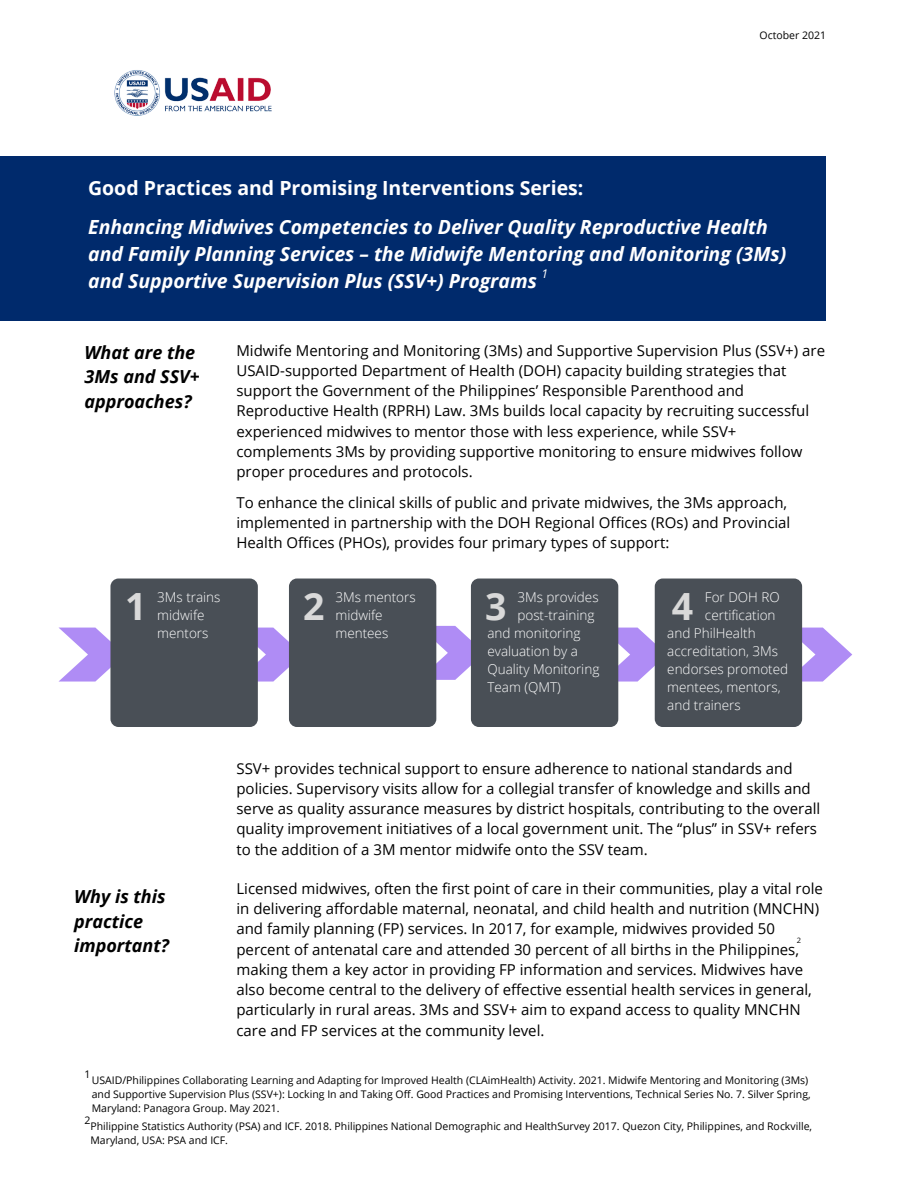
<style>
.page{position:relative;width:918px;height:1188px;background:#fff}
.page>*{position:absolute;margin:0;border:0;box-sizing:border-box;transform-origin:0 0}
.t1{font:700 37.5px "Open Sans";color:#d9d9d9}
.t2{font:italic 700 19.5px/27px "Open Sans";color:#fff}
.t3{font:700 19.5px "Open Sans";color:#fff}
.t4{font:italic 700 18px/24.8px "Open Sans";color:#000}
.t5{font:15px/20.2px "Open Sans";color:#000}
.t6{font:300 13.5px/18px "Open Sans";color:#fff}
.t7{font:italic 12px "Open Sans";color:#fff}
.t8{font:10.5px/14px "Open Sans";color:#000}
.t9{font:7.5px "Open Sans";color:#000}
</style>
<div class="page">
<div style="left:0;top:156px;width:826px;height:164px;background:#002a6c"></div>
<img style="left:114px;top:70px;width:158px;height:46px">
<svg style="left:436px;top:626px;width:35px;height:54px"></svg>
<svg style="left:618px;top:628px;width:37px;height:54px"></svg>
<svg style="left:802px;top:628px;width:50px;height:54px"></svg>
<div style="left:655px;top:579px;width:147px;height:148px;background:#494f56;border-radius:8px"></div>
<div style="left:471px;top:579px;width:147px;height:148px;background:#494f56;border-radius:8px"></div>
<svg style="left:258px;top:628px;width:31px;height:54px"></svg>
<div style="left:289px;top:579px;width:147px;height:148px;background:#494f56;border-radius:8px"></div>
<svg style="left:58px;top:628px;width:52px;height:54px"></svg>
<div style="left:110px;top:579px;width:148px;height:148px;background:#494f56;border-radius:8px"></div>
<p class="t3" style="left:88px;top:174px;width:497px">Good Practices and Promising Interventions Series:</p>
<p class="t8" style="left:760px;top:28px;width:68px">October 2021</p>
<p class="t2" style="left:88px;top:213px;width:700px">Enhancing Midwives Competencies to Deliver Quality Reproductive Health and Family Planning Services – the Midwife Mentoring and Monitoring (3Ms) and Supportive Supervision Plus (SSV+) Programs</p>
<p class="t7" style="left:541px;top:265px;width:8px">1</p>
<p class="t4" style="left:84px;top:339px;width:117px">What are the<br>3Ms and SSV+ approaches?</p>
<p class="t5" style="left:236px;top:340px;width:590px">Midwife Mentoring and Monitoring (3Ms) and Supportive Supervision Plus (SSV+) are USAID-supported Department of Health (DOH) capacity building strategies that support the Government of the Philippines’ Responsible Parenthood and Reproductive Health (RPRH) Law. 3Ms builds local capacity by recruiting successful experienced midwives to mentor those with less experience, while SSV+ complements 3Ms by providing supportive monitoring to ensure midwives follow proper procedures and protocols.</p>
<p class="t5" style="left:236px;top:492px;width:555px">To enhance the clinical skills of public and private midwives, the 3Ms approach, implemented in partnership with the DOH Regional Offices (ROs) and Provincial<br>Health Offices (PHOs), provides four primary types of support:</p>
<p class="t1" style="left:125px;top:580px;width:23px">1</p>
<p class="t6" style="left:157px;top:588px;width:65px">3Ms trains midwife mentors</p>
<p class="t6" style="left:335px;top:588px;width:82px">3Ms mentors midwife mentees</p>
<p class="t6" style="left:517px;top:588px;width:83px">3Ms provides post-training</p>
<p class="t6" style="left:705px;top:588px;width:76px">For DOH RO certification</p>
<p class="t1" style="left:303px;top:580px;width:23px">2</p>
<p class="t1" style="left:485px;top:580px;width:23px">3</p>
<p class="t1" style="left:672px;top:580px;width:23px">4</p>
<p class="t6" style="left:487px;top:624px;width:113px">and monitoring evaluation by a<br>Quality Monitoring<br>Team (QMT)</p>
<p class="t6" style="left:667px;top:624px;width:122px">and PhilHealth accreditation, 3Ms endorses promoted mentees, mentors, and trainers</p>
<p class="t5" style="left:236px;top:758px;width:585px">SSV+ provides technical support to ensure adherence to national standards and policies. Supervisory visits allow for a collegial transfer of knowledge and skills and serve as quality assurance measures by district hospitals, contributing to the overall quality improvement initiatives of a local government unit. The “plus” in SSV+ refers to the addition of a 3M mentor midwife onto the SSV team.</p>
<p class="t4" style="left:74px;top:884px;width:96px">Why is this practice important?</p>
<p class="t5" style="left:236px;top:878px;width:588px">Licensed midwives, often the first point of care in their communities, play a vital role in delivering affordable maternal, neonatal, and child health and nutrition (MNCHN) and family planning (FP) services. In 2017, for example, midwives provided 50 percent of antenatal care and attended 30 percent of all births in the Philippines, making them a key actor in providing FP information and services. Midwives have also become central to the delivery of effective essential health services in general, particularly in rural areas. 3Ms and SSV+ aim to expand access to quality MNCHN care and FP services at the community level.</p>
<p class="t9" style="left:797px;top:935px;width:6px">2</p>
<p class="t8" style="left:84px;top:1067px;width:7px">1</p>
<p class="t8" style="left:92px;top:1073px;width:720px">USAID/Philippines Collaborating Learning and Adapting for Improved Health (CLAimHealth) Activity. 2021. Midwife Mentoring and Monitoring (3Ms) and Supportive Supervision Plus (SSV+): Locking In and Taking Off. Good Practices and Promising Interventions, Technical Series No. 7. Silver Spring,<br>Maryland: Panagora Group. May 2021.</p>
<p class="t8" style="left:84px;top:1113px;width:7px">2</p>
<p class="t8" style="left:90px;top:1118px;width:723px">Philippine Statistics Authority (PSA) and ICF. 2018. Philippines National Demographic and HealthSurvey 2017. Quezon City, Philippines, and Rockville,<br>Maryland, USA: PSA and ICF.</p>
</div>
